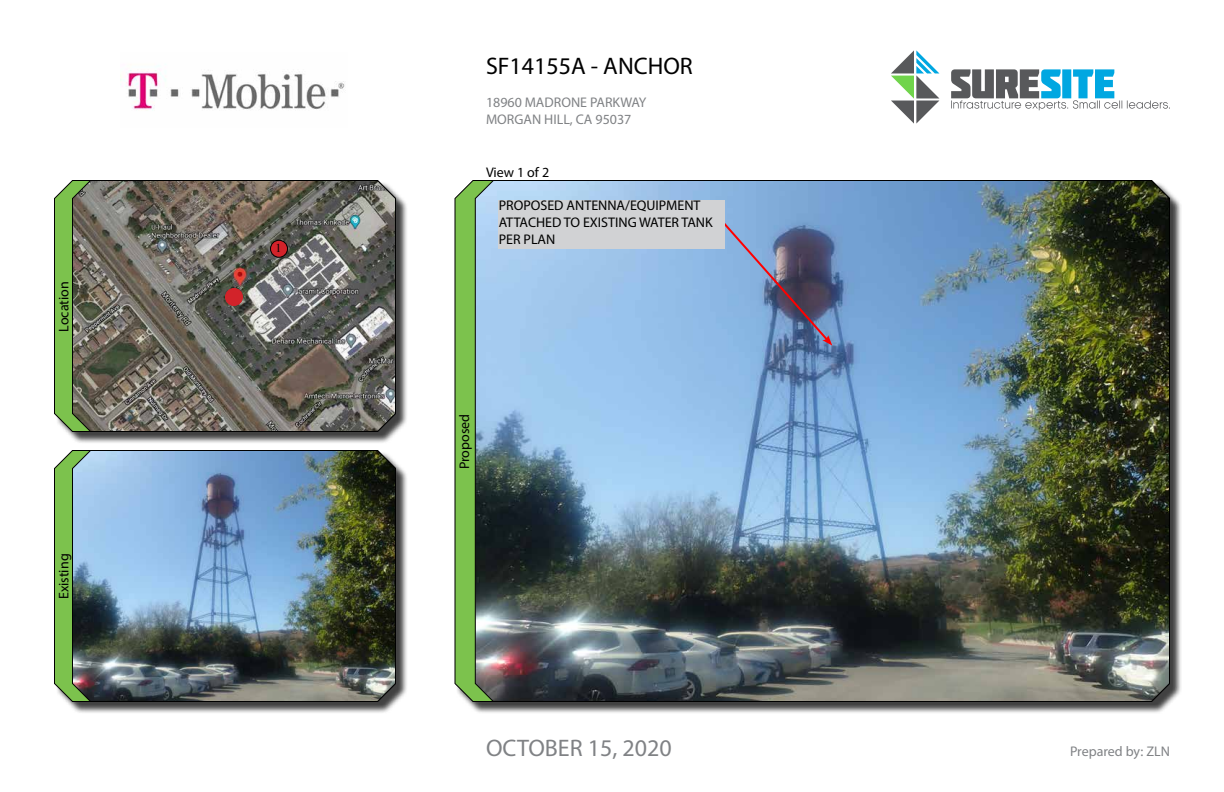
<style>
.page{position:relative;width:1224px;height:792px;background:#fff}
.page>*{position:absolute;margin:0;border:0;box-sizing:border-box;transform-origin:0 0}
.t1{font:24px "Myriad Pro";color:#000}
.t2{font:24px "Myriad Pro";color:#808285}
.t3{font:14px/16.8px "Myriad Pro";color:#000}
.t4{font:14px/16.8px "Myriad Pro";color:#808285}
.t5{font:12px "Times New Roman";color:#000}
</style>
<div class="page">
<div style="left:55px;top:181px;width:353px;height:263px;background:#000;opacity:.75"></div>
<svg style="left:54px;top:180px;width:18px;height:252px;background:#7dba54"></svg>
<div style="left:455px;top:181px;width:727px;height:533px;background:#000;opacity:.75"></div>
<svg style="left:454px;top:180px;width:20px;height:522px;background:#7fbc57"></svg>
<div style="left:55px;top:451px;width:353px;height:263px;background:#000;opacity:.75"></div>
<svg style="left:54px;top:450px;width:18px;height:252px;background:#7dba54"></svg>
<img style="left:123px;top:65px;width:222px;height:46px">
<svg style="left:891px;top:50px;width:48px;height:74px"></svg>
<svg style="left:951px;top:69px;width:219px;height:41px"></svg>
<svg style="left:72px;top:180px;width:324px;height:252px;background:#6e6b63"></svg>
<img style="left:72px;top:450px;width:324px;height:252px">
<img style="left:474px;top:180px;width:696px;height:522px">
<div style="left:270px;top:240px;width:18px;height:17px;background:#d2232a;border-radius:50%"></div>
<div style="left:270px;top:240px;width:18px;height:18px;border:1px solid #000;border-radius:50%"></div>
<div style="left:226px;top:288px;width:16px;height:18px;background:#d2232a;border-radius:50%"></div>
<div style="left:225px;top:288px;width:18px;height:18px;border:1px solid #d2232a;border-radius:50%"></div>
<svg style="left:709px;top:207px;width:123px;height:139px;background:#738ab0"></svg>
<div style="left:499px;top:200px;width:226px;height:49px;background:#d1d2d4"></div>
<p class="t3" style="left:55px;top:332px;width:52px;rotate:-90deg">Location</p>
<p class="t3" style="left:55px;top:599px;width:47px;rotate:-90deg">Existing</p>
<p class="t5" style="left:276px;top:240px;width:7px">1</p>
<h1 class="t1" style="left:486px;top:51px;width:208px">SF14155A - ANCHOR</h1>
<p class="t4" style="left:486px;top:94px;width:162px">18960 MADRONE PARKWAY<br>MORGAN HILL, CA 95037</p>
<p class="t3" style="left:486px;top:163px;width:65px">View 1 of 2</p>
<p class="t3" style="left:499px;top:197px;width:216px">PROPOSED ANTENNA/EQUIPMENT<br>ATTACHED TO EXISTING WATER TANK<br>PER PLAN</p>
<p class="t3" style="left:456px;top:469px;width:57px;rotate:-90deg">Proposed</p>
<h1 class="t2" style="left:486px;top:733px;width:187px">OCTOBER 15, 2020</h1>
<p class="t4" style="left:1070px;top:743px;width:101px">Prepared by: ZLN</p>
</div>
